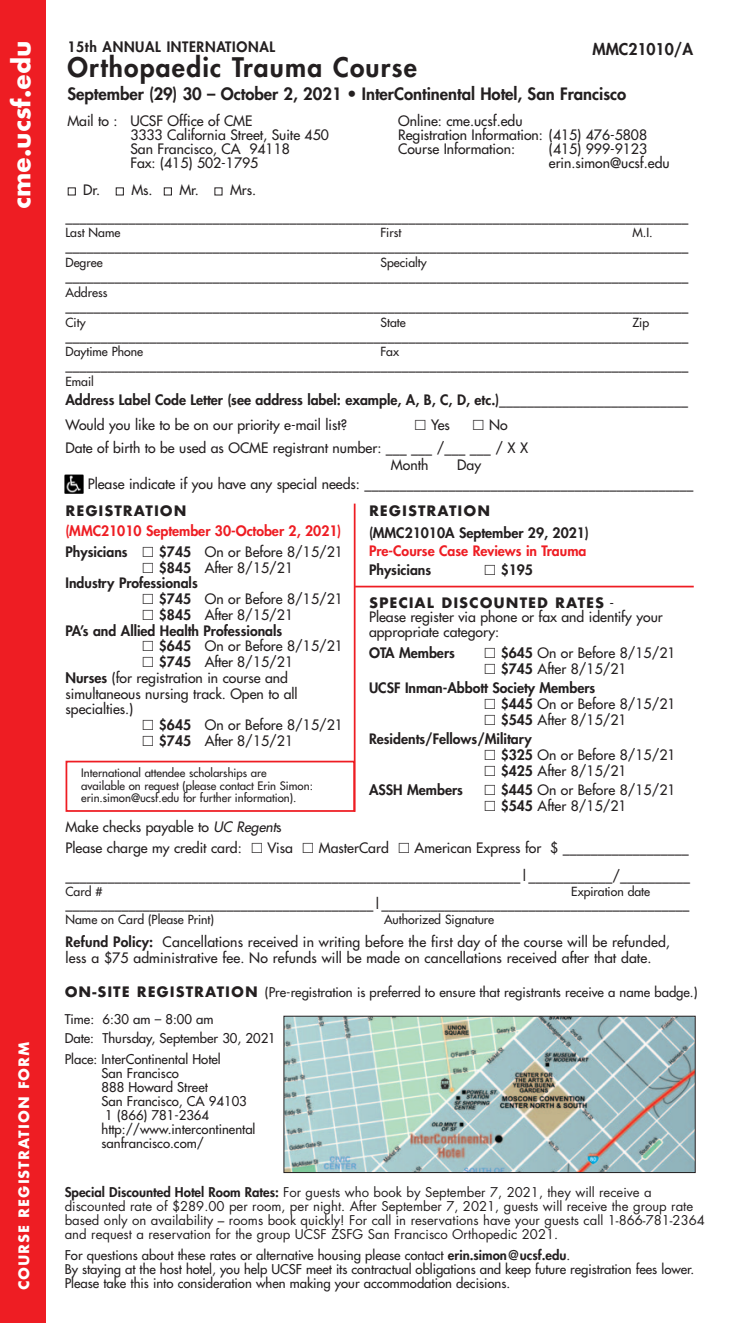
<style>
.page{position:relative;width:756px;height:1323px;background:#fff}
.page>*{position:absolute;margin:0;border:0;box-sizing:border-box;transform-origin:0 0}
.t1{font:800 26.25px "Futura";letter-spacing:.045em;color:#231f20}
.t2{font:700 24.5px "Futura";color:#fff}
.t3{font:800 16.62px "Futura";color:#231f20}
.t4{font:800 15.75px "Futura";color:#231f20}
.t5{font:14px/14px "Futura";color:#231f20}
.t6{font:800 14px/15.8px "Futura";color:#231f20}
.t7{font:800 14px "Futura";color:#ee1d23}
.t8{font:700 14px "Futura";letter-spacing:.07em;color:#231f20}
.t9{font:800 14px "Futura";letter-spacing:.045em;color:#231f20}
.t10{font:700 14px "Futura";letter-spacing:.07em;color:#fff}
.t11{font:13.12px/14px "Futura";color:#231f20}
.t12{font:13.12px/14px "Futura";color:#231f20}
.t13{font:12.25px "Futura";color:#231f20}
.t14{font:11.38px/12.2px "Futura";color:#231f20}
.s1{font-weight:800}
.s2{font-style:italic}
.s3{font-weight:700}
.s4{font-weight:400}
.s5{font-weight:700;font-size:14px}
</style>
<div class="page">
<div style="left:0;top:0;width:46px;height:1323px;background:#ee1d23"></div>
<img style="left:64px;top:475px;width:20px;height:18px">
<hr style="left:354px;top:504px;width:2px;height:308px;background:#ee1d23">
<hr style="left:355px;top:586px;width:339px;height:1px;background:#ee1d23">
<img style="left:285px;top:1018px;width:409px;height:153px">
<div style="left:283px;top:1016px;width:413px;height:157px;border:1px solid #231f20"></div>
<div style="left:66px;top:761px;width:289px;height:51px;border:2px solid #ee1d23"></div>
<h2 class="t2" style="left:5px;top:209px;width:170px;rotate:-90deg">cme.ucsf.edu</h2>
<p class="t10" style="left:15px;top:1290px;width:250px;rotate:-90deg">COURSE REGISTRATION FORM</p>
<p class="t9" style="left:67px;top:40px;width:209px">15th ANNUAL INTERNATIONAL</p>
<h1 class="t1" style="left:67px;top:55px;width:351px">Orthopaedic Trauma Course</h1>
<p class="t3" style="left:67px;top:85px;width:560px">September (29) 30 – October 2, 2021 • InterContinental Hotel, San Francisco</p>
<p class="t4" style="left:593px;top:42px;width:102px">MMC21010/A</p>
<p class="t5" style="left:130px;top:115px;width:200px;text-indent:-63px">Mail to : UCSF Office of CME<br>3333 California Street, Suite 450<br>San Francisco, CA 94118<br>Fax: (415) 502-1795</p>
<p class="t5" style="left:398px;top:115px;width:251px">Online: cme.ucsf.edu<br>Registration Information: (415) 476-5808<br>Course Information:</p>
<p class="t5" style="left:549px;top:143px;width:122px">(415) 999-9123 erin.simon@ucsf.edu</p>
<p class="t5" style="left:66px;top:178px;width:625px;line-height:26.2px;text-indent:165px">Mrs. _________________________________________________________________________________________</p>
<p class="t13" style="left:66px;top:227px;width:56px">Last Name</p>
<p class="t13" style="left:381px;top:227px;width:22px">First</p>
<p class="t13" style="left:633px;top:227px;width:22px">M.I.</p>
<p class="t5" style="left:66px;top:240px;width:625px">_________________________________________________________________________________________</p>
<p class="t13" style="left:66px;top:256px;width:39px">Degree</p>
<p class="t13" style="left:381px;top:256px;width:48px">Specialty</p>
<p class="t5" style="left:66px;top:270px;width:625px">_________________________________________________________________________________________</p>
<p class="t13" style="left:66px;top:286px;width:43px">Address</p>
<p class="t5" style="left:66px;top:300px;width:625px">_________________________________________________________________________________________</p>
<p class="t13" style="left:66px;top:316px;width:22px">City</p>
<p class="t13" style="left:381px;top:316px;width:27px">State</p>
<p class="t13" style="left:633px;top:316px;width:18px">Zip</p>
<p class="t5" style="left:66px;top:329px;width:625px">_________________________________________________________________________________________</p>
<p class="t13" style="left:66px;top:346px;width:79px">Daytime Phone</p>
<p class="t13" style="left:381px;top:346px;width:20px">Fax</p>
<p class="t5" style="left:66px;top:359px;width:625px">_________________________________________________________________________________________</p>
<p class="t13" style="left:66px;top:375px;width:30px">Email</p>
<p class="t6" style="left:66px;top:393px;width:624px">Address Label Code Letter (see address label: example, A, B, C, D, etc.)___________________________</p>
<p class="t5" style="left:66px;top:419px;width:283px">Would you like to be on our priority e-mail list?</p>
<p class="t5" style="left:431px;top:419px;width:20px">Yes</p>
<p class="t5" style="left:83px;top:184px;width:18px">Dr.</p>
<p class="t5" style="left:131px;top:184px;width:23px">Ms.</p>
<p class="t5" style="left:179px;top:184px;width:21px">Mr.</p>
<p class="t5" style="left:66px;top:414px;width:464px;line-height:22.8px;text-indent:424px">No<br>Date of birth to be used as OCME registrant number: ___ ___ /___ ___ / X X</p>
<p class="t5" style="left:391px;top:459px;width:39px">Month</p>
<p class="t5" style="left:88px;top:456px;width:607px;line-height:19.2px;text-indent:369px">Day<br>Please indicate if you have any special needs: _______________________________________________</p>
<p class="t8" style="left:66px;top:501px;width:123px">REGISTRATION</p>
<p class="t7" style="left:66px;top:524px;width:277px">(MMC21010 September 30-October 2, 2021)</p>
<p class="t6" style="left:66px;top:545px;width:64px">Physicians</p>
<p class="t5" style="left:159px;top:546px;width:186px"><span class="s1">$745</span> On or Before 8/15/21</p>
<p class="t5" style="left:159px;top:561px;width:136px"><span class="s1">$845</span> After 8/15/21</p>
<p class="t6" style="left:66px;top:576px;width:134px">Industry Professionals</p>
<p class="t5" style="left:159px;top:593px;width:186px"><span class="s1">$745</span> On or Before 8/15/21</p>
<p class="t5" style="left:159px;top:609px;width:136px"><span class="s1">$845</span> After 8/15/21</p>
<p class="t6" style="left:66px;top:624px;width:218px">PA’s and Allied Health Professionals</p>
<p class="t5" style="left:159px;top:640px;width:186px"><span class="s1">$645</span> On or Before 8/15/21</p>
<p class="t5" style="left:159px;top:656px;width:136px"><span class="s1">$745</span> After 8/15/21</p>
<p class="t5" style="left:66px;top:672px;width:224px"><span class="s1">Nurses</span> (for registration in course and</p>
<p class="t5" style="left:66px;top:687px;width:234px">simultaneous nursing track. Open to all</p>
<p class="t5" style="left:66px;top:703px;width:69px">specialties.)</p>
<p class="t5" style="left:159px;top:719px;width:186px"><span class="s1">$645</span> On or Before 8/15/21</p>
<p class="t5" style="left:159px;top:735px;width:136px"><span class="s1">$745</span> After 8/15/21</p>
<p class="t14" style="left:81px;top:768px;width:233px">International attendee scholarships are available on request (please contact Erin Simon: erin.simon@ucsf.edu for further information).</p>
<p class="t5" style="left:66px;top:817px;width:218px;line-height:21px">Make checks payable to <span class="s2">UC Regent</span>s<br>Please charge my credit card:</p>
<p class="t8" style="left:369px;top:502px;width:123px">REGISTRATION</p>
<p class="t6" style="left:369px;top:526px;width:221px">(MMC21010A September 29, 2021)</p>
<p class="t7" style="left:369px;top:544px;width:219px">Pre-Course Case Reviews in Trauma</p>
<p class="t6" style="left:369px;top:563px;width:64px">Physicians</p>
<p class="t6" style="left:501px;top:563px;width:34px">$195</p>
<p class="t5" style="left:369px;top:596px;width:295px;line-height:14.9px"><span class="s3">SPECIAL DISCOUNTED RATES</span> -<br>Please register via phone or fax and identify your appropriate category:</p>
<p class="t6" style="left:369px;top:646px;width:87px">OTA Members</p>
<p class="t5" style="left:501px;top:646px;width:176px;line-height:15.8px"><span class="s1">$645</span> On or Before 8/15/21 <span class="s1">$745</span> After 8/15/21</p>
<p class="t6" style="left:501px;top:681px;width:176px;text-indent:-132px">UCSF Inman-Abbott Society Members<br>$445 <span class="s4">On or Before 8/15/21 </span>$545 <span class="s4">After 8/15/21</span></p>
<p class="t6" style="left:501px;top:732px;width:176px;text-indent:-132px">Residents/Fellows/Military<br>$325 <span class="s4">On or Before 8/15/21 </span>$425 <span class="s4">After 8/15/21</span></p>
<p class="t6" style="left:369px;top:783px;width:95px">ASSH Members</p>
<p class="t5" style="left:501px;top:783px;width:176px;line-height:15.8px"><span class="s1">$445</span> On or Before 8/15/21 <span class="s1">$545</span> After 8/15/21</p>
<p class="t5" style="left:66px;top:834px;width:626px;line-height:28px;text-align:right">American Express for $ __________________ _________________________________________________________________|____________/__________</p>
<p class="t13" style="left:66px;top:886px;width:38px">Card #</p>
<p class="t13" style="left:571px;top:886px;width:80px">Expiration date</p>
<p class="t5" style="left:66px;top:897px;width:625px">____________________________________________|____________________________________________</p>
<p class="t13" style="left:66px;top:914px;width:150px">Name on Card (Please Print)</p>
<p class="t13" style="left:384px;top:914px;width:112px">Authorized Signature</p>
<p class="t5" style="left:66px;top:935px;width:606px;line-height:15.8px"><span class="s1">Refund Policy:</span> Cancellations received in writing before the first day of the course will be refunded, less a $75 administrative fee. No refunds will be made on cancellations received after that date.</p>
<p class="t5" style="left:268px;top:841px;width:27px">Visa</p>
<p class="t5" style="left:319px;top:841px;width:71px">MasterCard</p>
<p class="t11" style="left:65px;top:980px;width:634px;line-height:26.2px"><span class="s5">ON-SITE REGISTRATION</span> (Pre-registration is preferred to ensure that registrants receive a name badge.)<br>Time: 6:30 am – 8:00 am</p>
<p class="t11" style="left:65px;top:1028px;width:213px;line-height:21px">Date: Thursday, September 30, 2021<br>Place: InterContinental Hotel</p>
<p class="t11" style="left:102px;top:1067px;width:156px">San Francisco<br>888 Howard Street<br>San Francisco, CA 94103<br>1 (866) 781-2364 http://www.intercontinental sanfrancisco.com/</p>
<p class="t12" style="left:65px;top:1186px;width:642px"><span class="s1">Special Discounted Hotel Room Rates:</span> For guests who book by September 7, 2021, they will receive a discounted rate of $289.00 per room, per night. After September 7, 2021, guests will receive the group rate based only on availability – rooms book quickly! For call in reservations have your guests call 1-866-781-2364 and request a reservation for the group UCSF ZSFG San Francisco Orthopedic 2021.</p>
<p class="t11" style="left:65px;top:1249px;width:631px">For questions about these rates or alternative housing please contact <span class="s1">erin.simon@ucsf.edu</span>.<br>By staying at the host hotel, you help UCSF meet its contractual obligations and keep future registration fees lower.<br>Please take this into consideration when making your accommodation decisions.</p>
</div>
